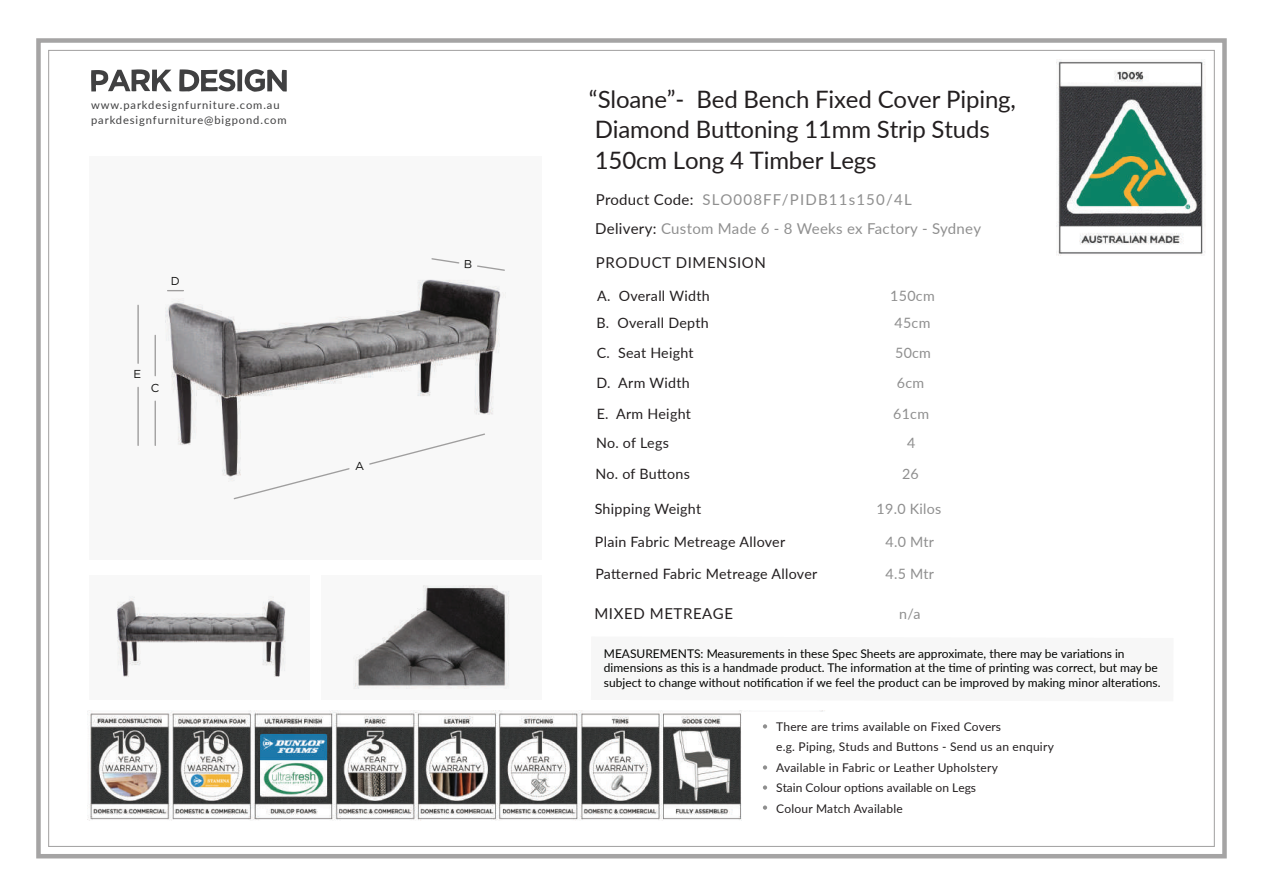
<style>
.page{position:relative;width:1263px;height:893px;background:#fff}
.page>*{position:absolute;margin:0;border:0;box-sizing:border-box;transform-origin:0 0}
.t1{font:24px/30.3px "Lato";letter-spacing:-.005em;color:#231f20}
.t2{font:15px "Lato";letter-spacing:.02em;color:#8f8f8f}
.t3{font:15px "Lato";letter-spacing:.08em;color:#8f8f8f}
.t4{font:15px "Lato";letter-spacing:.04em;color:#231f20}
.t5{font:14.25px/27.9px "Lato";letter-spacing:.02em;color:#231f20}
.t6{font:14.25px "Lato";letter-spacing:.02em;color:#8f8f8f}
.t7{font:12px/14.4px "Lato";color:#040503}
.t8{font:12px/20.4px "Lato";letter-spacing:.02em;color:#231f20}
.t9{font:11.55px "Gotham";color:#050504}
.t10{font:11.1px/15.1px "Lato";letter-spacing:.08em;color:#404041}
.s1{color:#231f20}
</style>
<div class="page">
<svg style="left:91px;top:69px;width:81px;height:22px"></svg>
<svg style="left:179px;top:69px;width:108px;height:23px"></svg>
<div style="left:36px;top:38px;width:1191px;height:820px;border:5px solid #a5a4a4"></div>
<img style="left:1057px;top:59px;width:148px;height:196px">
<img style="left:87px;top:710px;width:738px;height:111px">
<div style="left:742px;top:712px;width:84px;height:109px;background:#fff"></div>
<svg style="left:763px;top:724px;width:4px;height:4px"></svg>
<svg style="left:763px;top:765px;width:4px;height:5px"></svg>
<svg style="left:763px;top:785px;width:4px;height:5px"></svg>
<svg style="left:763px;top:805px;width:4px;height:5px"></svg>
<svg style="left:137px;top:279px;width:369px;height:221px"></svg>
<svg style="left:117px;top:596px;width:169px;height:81px;fill:#f6f6f6"></svg>
<svg style="left:353px;top:585px;width:157px;height:104px"></svg>
<svg style="left:431px;top:258px;width:74px;height:13px"></svg>
<p class="t10" style="left:91px;top:97px;width:197px">www.parkdesignfurniture.com.au parkdesignfurniture@bigpond.com</p>
<p class="t9" style="left:171px;top:273px;width:11px">D</p>
<p class="t9" style="left:134px;top:367px;width:9px">E</p>
<p class="t9" style="left:151px;top:381px;width:10px">C</p>
<p class="t9" style="left:355px;top:458px;width:11px">A</p>
<h1 class="t1" style="left:589px;top:83px;width:429px">“Sloane”- Bed Bench Fixed Cover Piping,<br>Diamond Buttoning 11mm Strip Studs<br>150cm Long 4 Timber Legs</h1>
<p class="t3" style="left:596px;top:189px;width:317px"><span class="s1">Product Code:</span> SLO008FF/PIDB11s150/4L</p>
<p class="t2" style="left:595px;top:218px;width:387px"><span class="s1">Delivery:</span> Custom Made 6 - 8 Weeks ex Factory - Sydney</p>
<p class="t4" style="left:596px;top:252px;width:171px">PRODUCT DIMENSION</p>
<p class="t5" style="left:596px;top:281px;width:115px">A. Overall Width<br>B. Overall Depth</p>
<p class="t5" style="left:597px;top:339px;width:98px">C. Seat Height</p>
<p class="t6" style="left:890px;top:285px;width:46px">150cm</p>
<p class="t6" style="left:894px;top:313px;width:37px">45cm</p>
<p class="t6" style="left:895px;top:343px;width:37px">50cm</p>
<p class="t5" style="left:596px;top:368px;width:96px;line-height:30.2px">D. Arm Width<br>E. Arm Height</p>
<p class="t6" style="left:897px;top:373px;width:29px">6cm</p>
<p class="t6" style="left:893px;top:403px;width:37px">61cm</p>
<p class="t5" style="left:596px;top:428px;width:74px">No. of Legs</p>
<p class="t6" style="left:907px;top:432px;width:10px">4</p>
<p class="t5" style="left:595px;top:459px;width:96px">No. of Buttons</p>
<p class="t6" style="left:902px;top:463px;width:18px">26</p>
<p class="t5" style="left:595px;top:494px;width:108px">Shipping Weight</p>
<p class="t6" style="left:877px;top:498px;width:66px">19.0 Kilos</p>
<p class="t5" style="left:595px;top:527px;width:192px">Plain Fabric Metreage Allover</p>
<p class="t6" style="left:885px;top:532px;width:50px">4.0 Mtr</p>
<p class="t5" style="left:595px;top:559px;width:224px">Patterned Fabric Metreage Allover</p>
<p class="t6" style="left:885px;top:563px;width:50px">4.5 Mtr</p>
<p class="t4" style="left:594px;top:603px;width:140px">MIXED METREAGE</p>
<p class="t6" style="left:899px;top:604px;width:23px">n/a</p>
<p class="t7" style="left:604px;top:646px;width:558px">MEASUREMENTS: Measurements in these Spec Sheets are approximate, there may be variations in dimensions as this is a handmade product. The information at the time of printing was correct, but may be subject to change without notification if we feel the product can be improved by making minor alterations.</p>
<p class="t8" style="left:776px;top:716px;width:279px">There are trims available on Fixed Covers<br>e.g. Piping, Studs and Buttons - Send us an enquiry Available in Fabric or Leather Upholstery<br>Stain Colour options available on Legs<br>Colour Match Available</p>
</div>
